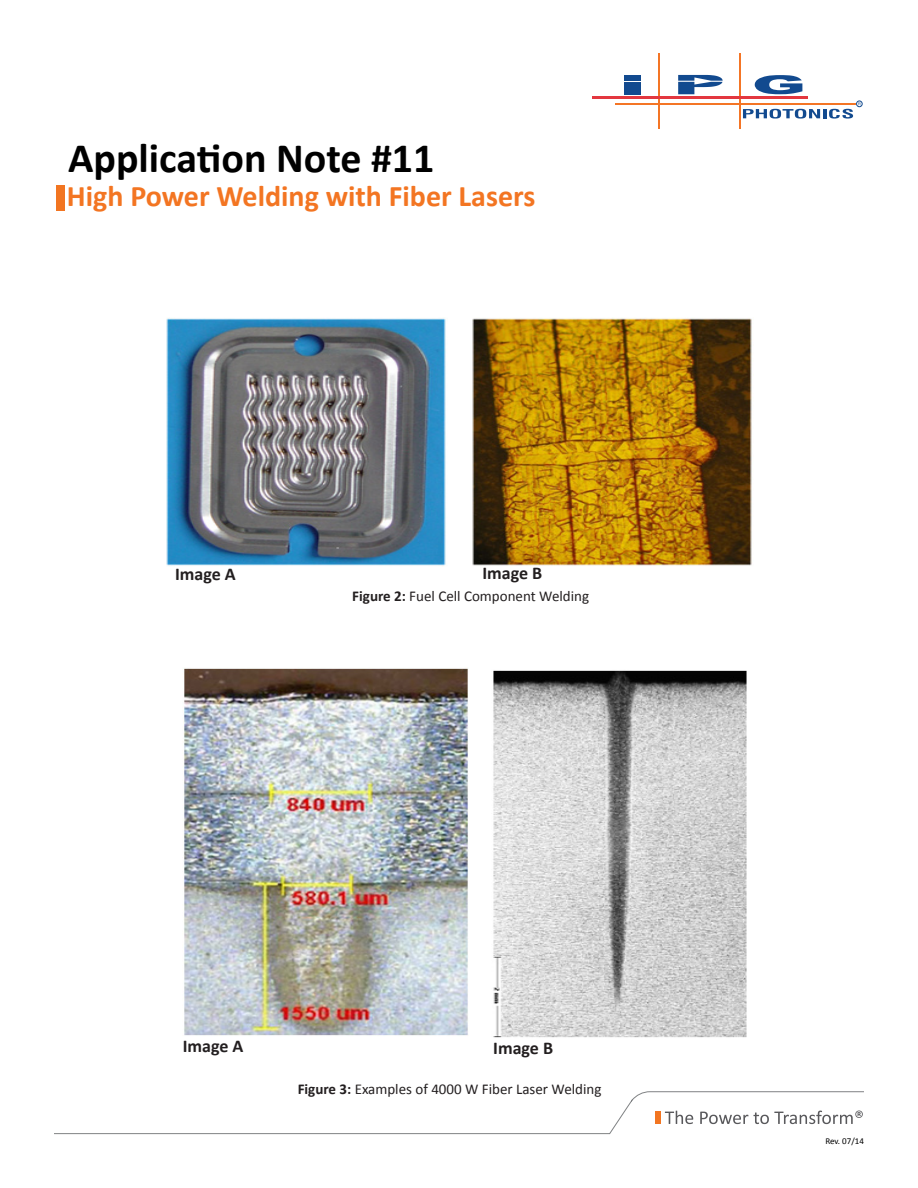
<style>
.page{position:relative;width:918px;height:1188px;background:#fff}
.page>*{position:absolute;margin:0;border:0;box-sizing:border-box;transform-origin:0 0}
.t1{font:700 42px "Calibri";color:#000}
.t2{font:700 30px "Calibri";color:#f37522}
.t3{font:700 18px "Calibri";color:#231f20}
.t4{font:15px "Calibri";color:#231f20}
.t5{font:9px "Calibri";letter-spacing:-.005em;color:#000}
.s1{font-weight:700}
</style>
<div class="page">
<svg style="left:54px;top:1091px;width:810px;height:43px"></svg>
<div style="left:56px;top:185px;width:8px;height:26px;background:#f27521"></div>
<svg style="left:755px;top:75px;width:47px;height:19px"></svg>
<hr style="left:659px;top:53px;width:1px;height:76px;background:#f47525">
<hr style="left:615px;top:103px;width:240px;height:1px;background:#f47525">
<hr style="left:739px;top:53px;width:1px;height:76px;background:#f47525">
<hr style="left:593px;top:97px;width:215px;height:2px;background:#e3373f">
<svg style="left:743px;top:101px;width:119px;height:18px"></svg>
<div style="left:625px;top:75px;width:16px;height:6px;background:#124a8f"></div>
<div style="left:625px;top:82px;width:16px;height:12px;background:#124a8f"></div>
<svg style="left:678px;top:75px;width:45px;height:19px"></svg>
<img style="left:166px;top:318px;width:280px;height:248px">
<img style="left:472px;top:318px;width:280px;height:248px">
<img style="left:493px;top:670px;width:254px;height:368px">
<img style="left:184px;top:668px;width:284px;height:368px">
<p class="t1" style="left:68px;top:131px;width:368px">Application Note #11</p>
<p class="t2" style="left:67px;top:177px;width:470px">High Power Welding with Fiber Lasers</p>
<p class="t3" style="left:175px;top:562px;width:62px">Image A</p>
<p class="t3" style="left:482px;top:562px;width:61px">Image B</p>
<p class="t4" style="left:352px;top:586px;width:238px"><span class="s1">Figure 2:</span> Fuel Cell Component Welding</p>
<p class="t3" style="left:183px;top:1034px;width:62px">Image A</p>
<p class="t3" style="left:493px;top:1036px;width:61px">Image B</p>
<p class="t4" style="left:298px;top:1079px;width:305px"><span class="s1">Figure 3:</span> Examples of 4000 W Fiber Laser Welding</p>
<p class="t5" style="left:825px;top:1136px;width:40px">Rev. 07/14</p>
</div>
